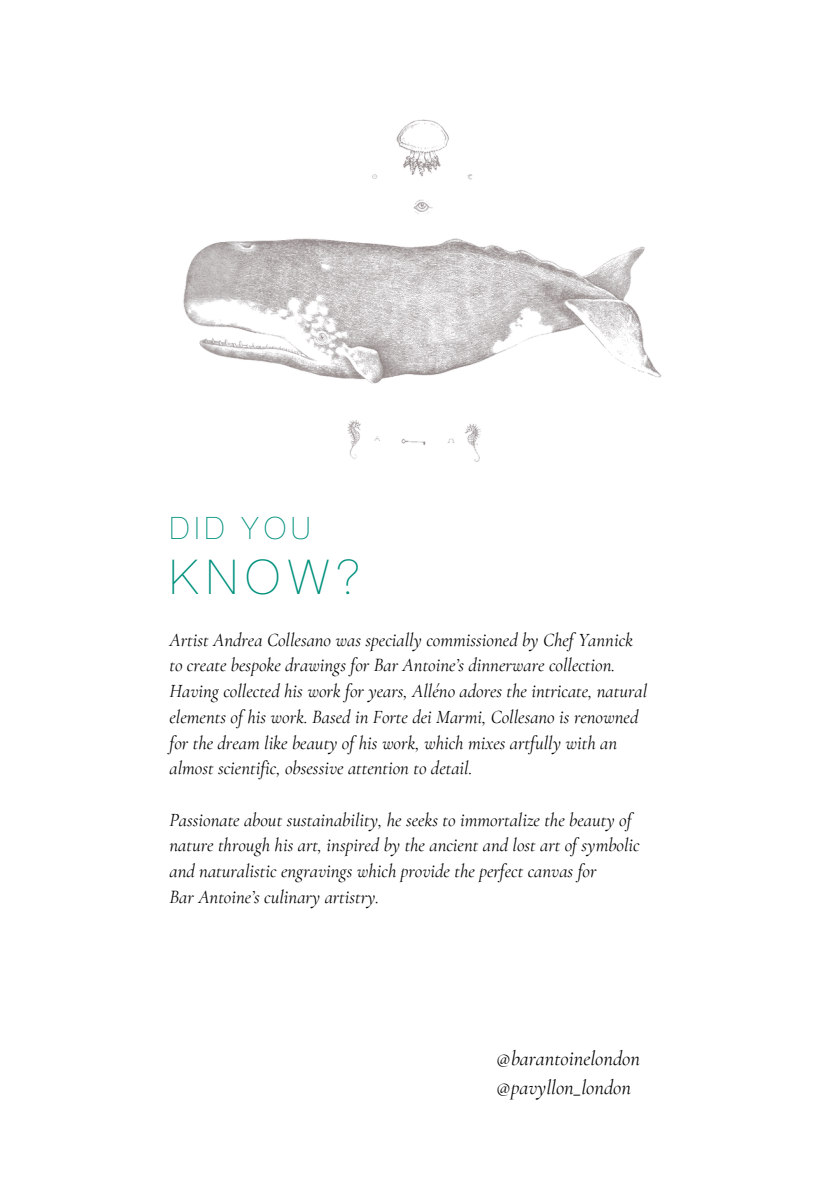
<style>
.page{position:relative;width:839px;height:1191px;background:#fff}
.page>*{position:absolute;margin:0;border:0;box-sizing:border-box;transform-origin:0 0}
.t1{font:300 48px "Neue Montreal";color:#01917d}
.t2{font:300 30.8px "Neue Montreal";letter-spacing:.155em;color:#01917d}
.t3{font:italic 20.6px "Cormorant Garamond";color:#000}
.t4{font:italic 18.8px/25.8px "Cormorant Garamond";color:#000}
</style>
<div class="page">
<img style="left:183px;top:119px;width:479px;height:343px">
<p class="t2" style="left:169px;top:509px;width:142px">DID YOU</p>
<p class="t1" style="left:169px;top:547px;width:192px">KNOW?</p>
<p class="t4" style="left:169px;top:627px;width:465px">Artist Andrea Collesano was specially commissioned by Chef Yannick</p>
<h1 class="t4" style="left:169px;top:653px;width:447px">to create bespoke drawings for Bar Antoine’s dinnerware collection.</h1>
<p class="t4" style="left:169px;top:678px;width:479px">Having collected his work for years, Alléno adores the intricate, natural elements of his work. Based in Forte dei Marmi, Collesano is renowned</p>
<p class="t4" style="left:169px;top:730px;width:449px">for the dream like beauty of his work, which mixes artfully with an</p>
<p class="t4" style="left:169px;top:755px;width:304px">almost scientific, obsessive attention to detail.</p>
<p class="t4" style="left:169px;top:807px;width:471px">Passionate about sustainability, he seeks to immortalize the beauty of nature through his art, inspired by the ancient and lost art of symbolic</p>
<p class="t4" style="left:169px;top:858px;width:428px">and naturalistic engravings which provide the perfect canvas for</p>
<p class="t4" style="left:169px;top:884px;width:211px">Bar Antoine’s culinary artistry.</p>
<p class="t3" style="left:496px;top:1046px;width:145px">@barantoinelondon</p>
<p class="t3" style="left:496px;top:1075px;width:136px">@pavyllon_london</p>
</div>
